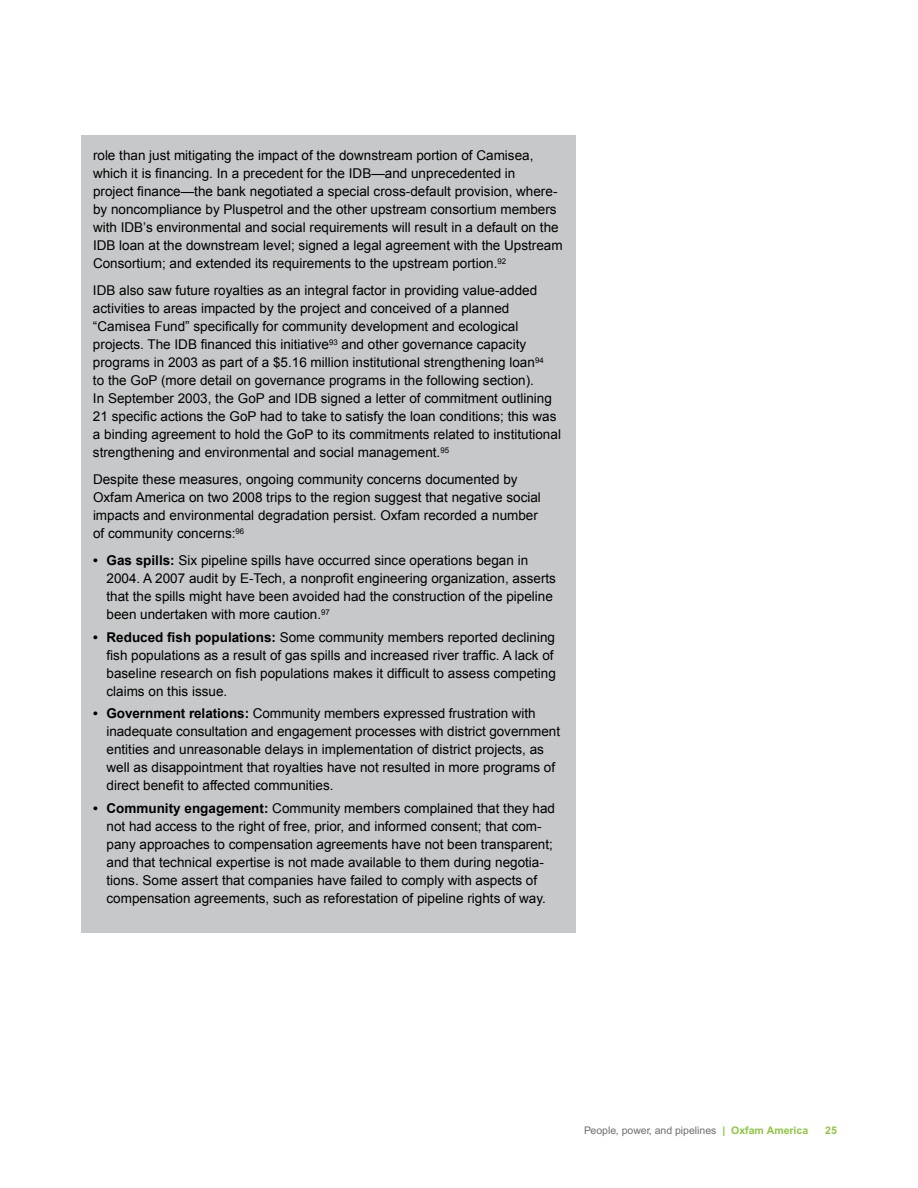
<style>
.page{position:relative;width:918px;height:1188px;background:#fff}
.page>*{position:absolute;margin:0;border:0;box-sizing:border-box;transform-origin:0 0}
.t1{font:13.5px/18px "Arial";color:#000}
.t2{font:10.5px "Arial";color:#6d6e71}
.t3{font:700 10.5px "Arial";color:#8dc63f}
.s1{font-weight:700}
.s2{font-weight:700;color:#8dc63f}
</style>
<div class="page">
<div style="left:81px;top:135px;width:495px;height:798px;background:#c7c8ca"></div>
<p class="t1" style="left:93px;top:147px;width:471px">role than just mitigating the impact of the downstream portion of Camisea, which it is financing. In a precedent for the IDB—and unprecedented in<br>project finance—the bank negotiated a special cross-default provision, where&shy;by noncompliance by Pluspetrol and the other upstream consortium members with IDB’s environmental and social requirements will result in a default on the IDB loan at the downstream level; signed a legal agreement with the Upstream Consortium; and extended its requirements to the upstream portion.<sup>92</sup></p>
<p class="t1" style="left:93px;top:282px;width:470px">IDB also saw future royalties as an integral factor in providing value-added activities to areas impacted by the project and conceived of a planned “Camisea Fund” specifically for community development and ecological projects. The IDB financed this initiative<sup>93</sup> and other governance capacity programs in 2003 as part of a $5.16 million institutional strengthening loan<sup>94<br></sup>to the GoP (more detail on governance programs in the following section).<br>In September 2003, the GoP and IDB signed a letter of commitment outlining 21 specific actions the GoP had to take to satisfy the loan conditions; this was a binding agreement to hold the GoP to its commitments related to institutional strengthening and environmental and social management.<sup>95</sup></p>
<p class="t1" style="left:93px;top:471px;width:449px">Despite these measures, ongoing community concerns documented by Oxfam America on two 2008 trips to the region suggest that negative social impacts and environmental degradation persist. Oxfam recorded a number of community concerns:<sup>96</sup></p>
<p class="t1" style="left:107px;top:552px;width:451px;text-indent:-14px"><span class="s1">• Gas spills:</span> Six pipeline spills have occurred since operations began in 2004. A 2007 audit by E-Tech, a nonprofit engineering organization, asserts that the spills might have been avoided had the construction of the pipeline been undertaken with more caution.<sup>97</sup></p>
<p class="t1" style="left:106px;top:628px;width:451px;text-indent:-14px"><span class="s1">• Reduced fish populations:</span> Some community members reported declining fish populations as a result of gas spills and increased river traffic. A lack of baseline research on fish populations makes it difficult to assess competing claims on this issue.</p>
<p class="t1" style="left:106px;top:705px;width:455px;text-indent:-14px"><span class="s1">• Government relations:</span> Community members expressed frustration with inadequate consultation and engagement processes with district government entities and unreasonable delays in implementation of district projects, as well as disappointment that royalties have not resulted in more programs of direct benefit to affected communities.</p>
<p class="t1" style="left:106px;top:799px;width:450px;text-indent:-14px"><span class="s1">• Community engagement:</span> Community members complained that they had not had access to the right of free, prior, and informed consent; that com&shy;pany approaches to compensation agreements have not been transparent; and that technical expertise is not made available to them during negotia&shy;tions. Some assert that companies have failed to comply with aspects of compensation agreements, such as reforestation of pipeline rights of way.</p>
<p class="t2" style="left:584px;top:1124px;width:226px">People, power, and pipelines <span class="s2">| Oxfam America</span></p>
<p class="t3" style="left:825px;top:1124px;width:13px">25</p>
</div>
